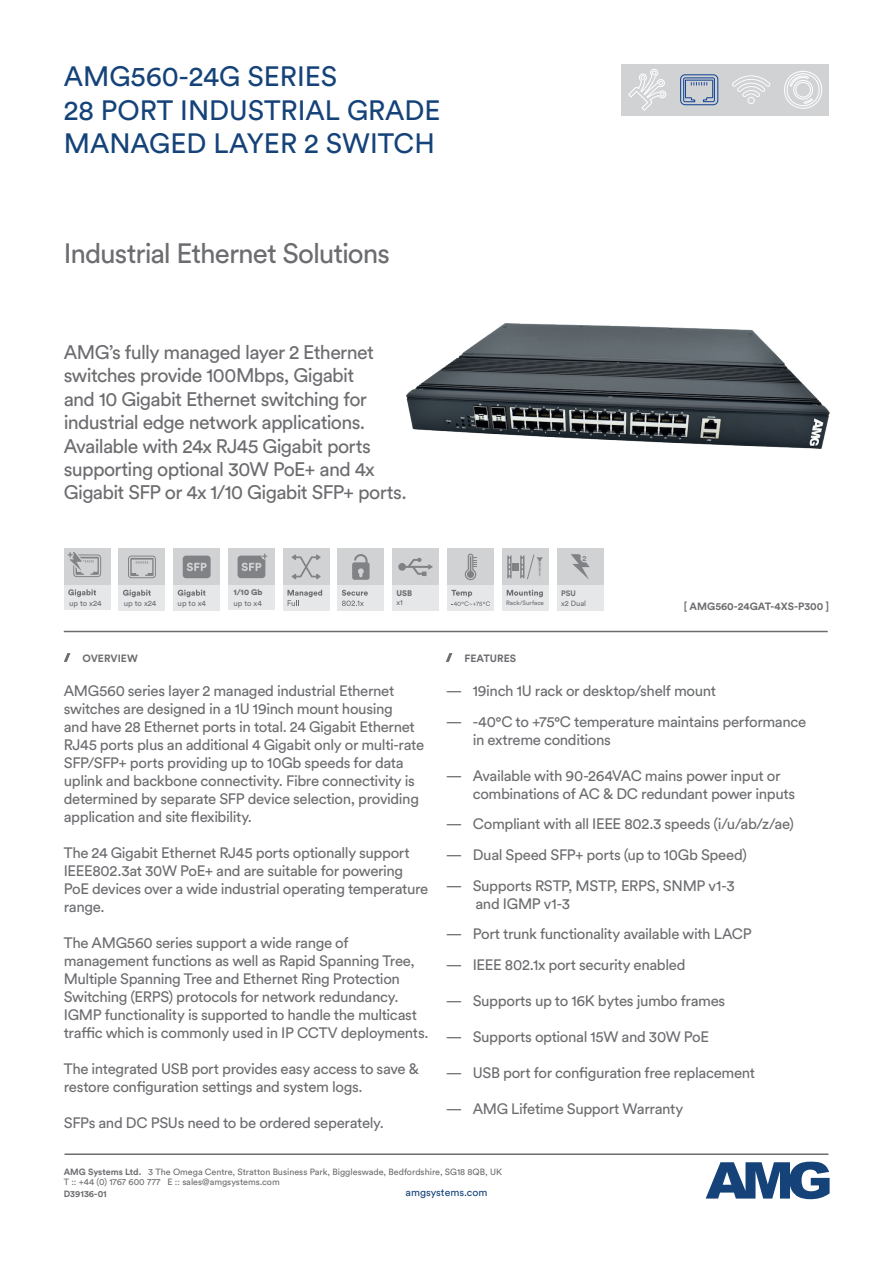
<style>
.page{position:relative;width:893px;height:1263px;background:#fff}
.page>*{position:absolute;margin:0;border:0;box-sizing:border-box;transform-origin:0 0}
.t1{font:27.75px/33.3px "Circular Std";color:#154379}
.t2{font:27.75px "Circular Std";letter-spacing:-.035em;color:#6c6d70}
.t3{font:19.5px/23.4px "Circular Std";letter-spacing:-.035em;color:#6c6d70}
.t4{font:15px/18px "Circular Std";letter-spacing:-.025em;color:#6c6d70}
.t5{font:700 10.5px "Circular Std";color:#6c6d70}
.t6{font:10.5px "Circular Std";color:#154379}
.t7{font:9px/10.8px "Circular Std";color:#6c6d70}
.t8{font:700 9px "Circular Std";color:#6c6d70}
.t9{font:900 8.1px "Circular Std";color:#6c6d70}
.t10{font:7.8px "Circular Std";color:#6c6d70}
.t11{font:700 7.8px "Circular Std";color:#6c6d70}
.t12{font:7.5px "Circular Std";color:#6c6d70}
.t13{font:700 7.5px "Circular Std";color:#808285}
.t14{font:6.3px "Circular Std";color:#6c6d70}
.s1{font-weight:700}
</style>
<div class="page">
<svg style="left:706px;top:1161px;width:123px;height:38px"></svg>
<hr style="left:65px;top:1153px;width:763px;height:2px;background:#6c6d70">
<hr style="left:64px;top:631px;width:764px;height:1px;background:#6c6d70">
<svg style="left:64px;top:653px;width:6px;height:9px"></svg>
<svg style="left:446px;top:653px;width:6px;height:9px"></svg>
<div style="left:64px;top:585px;width:47px;height:25px;background:#e6e7e9"></div>
<svg style="left:68px;top:589px;width:28px;height:8px"></svg>
<div style="left:64px;top:549px;width:47px;height:36px;background:#d1d2d4"></div>
<svg style="left:68px;top:552px;width:33px;height:25px"></svg>
<div style="left:119px;top:549px;width:46px;height:36px;background:#d1d2d4"></div>
<svg style="left:128px;top:556px;width:28px;height:22px"></svg>
<div style="left:119px;top:585px;width:46px;height:25px;background:#e6e7e9"></div>
<svg style="left:123px;top:590px;width:28px;height:7px"></svg>
<div style="left:283px;top:585px;width:46px;height:25px;background:#e6e7e9"></div>
<div style="left:283px;top:549px;width:46px;height:36px;background:#d1d2d4"></div>
<svg style="left:287px;top:590px;width:35px;height:16px"></svg>
<svg style="left:292px;top:554px;width:29px;height:25px"></svg>
<div style="left:337px;top:585px;width:47px;height:25px;background:#e6e7e9"></div>
<div style="left:337px;top:549px;width:47px;height:36px;background:#d1d2d4"></div>
<svg style="left:342px;top:590px;width:26px;height:16px"></svg>
<svg style="left:352px;top:554px;width:18px;height:26px"></svg>
<div style="left:173px;top:585px;width:47px;height:25px;background:#e6e7e9"></div>
<svg style="left:178px;top:590px;width:27px;height:7px"></svg>
<div style="left:173px;top:549px;width:47px;height:36px;background:#d1d2d4"></div>
<svg style="left:183px;top:556px;width:28px;height:22px"></svg>
<img style="left:406px;top:324px;width:423px;height:124px">
<div style="left:725px;top:64px;width:52px;height:52px;background:#d1d2d4"></div>
<div style="left:673px;top:64px;width:52px;height:52px;background:#d1d2d4"></div>
<div style="left:621px;top:64px;width:52px;height:52px;background:#d1d2d4"></div>
<div style="left:777px;top:64px;width:52px;height:52px;background:#d1d2d4"></div>
<svg style="left:784px;top:71px;width:38px;height:38px"></svg>
<svg style="left:628px;top:69px;width:38px;height:42px"></svg>
<svg style="left:680px;top:74px;width:38px;height:31px"></svg>
<svg style="left:732px;top:75px;width:38px;height:29px"></svg>
<div style="left:392px;top:585px;width:47px;height:25px;background:#e6e7e9"></div>
<div style="left:392px;top:549px;width:47px;height:36px;background:#d1d2d4"></div>
<svg style="left:398px;top:558px;width:35px;height:18px"></svg>
<div style="left:447px;top:585px;width:47px;height:25px;background:#e6e7e9"></div>
<div style="left:447px;top:549px;width:47px;height:36px;background:#d1d2d4"></div>
<svg style="left:451px;top:590px;width:39px;height:16px"></svg>
<svg style="left:465px;top:554px;width:11px;height:26px"></svg>
<div style="left:502px;top:585px;width:47px;height:25px;background:#e6e7e9"></div>
<div style="left:502px;top:549px;width:47px;height:36px;background:#d1d2d4"></div>
<svg style="left:507px;top:590px;width:36px;height:7px"></svg>
<svg style="left:507px;top:555px;width:5px;height:23px"></svg>
<svg style="left:520px;top:555px;width:23px;height:24px"></svg>
<div style="left:513px;top:563px;width:6px;height:8px;background:#808285"></div>
<div style="left:557px;top:585px;width:47px;height:25px;background:#e6e7e9"></div>
<div style="left:557px;top:549px;width:47px;height:36px;background:#d1d2d4"></div>
<svg style="left:571px;top:554px;width:19px;height:25px"></svg>
<div style="left:580px;top:554px;width:9px;height:8px;background:#d1d2d4;border-radius:50%"></div>
<div style="left:228px;top:585px;width:47px;height:25px;background:#e6e7e9"></div>
<div style="left:228px;top:549px;width:47px;height:36px;background:#d1d2d4"></div>
<svg style="left:238px;top:554px;width:29px;height:24px"></svg>
<h1 class="t1" style="left:64px;top:60px;width:378px">AMG560-24G SERIES<br>28 PORT INDUSTRIAL GRADE<br>MANAGED LAYER 2 SWITCH</h1>
<h1 class="t2" style="left:64px;top:236px;width:328px">Industrial Ethernet Solutions</h1>
<p class="t3" style="left:64px;top:340px;width:345px">AMG’s fully managed layer 2 Ethernet switches provide 100Mbps, Gigabit<br>and 10 Gigabit Ethernet switching for industrial edge network applications.<br>Available with 24x RJ45 Gigabit ports supporting optional 30W PoE+ and 4x Gigabit SFP or 4x 1/10 Gigabit SFP+ ports.</p>
<p class="t13" style="left:582px;top:553px;width:6px">2</p>
<p class="t10" style="left:69px;top:598px;width:34px">up to x24</p>
<p class="t10" style="left:124px;top:598px;width:34px">up to x24</p>
<p class="t10" style="left:178px;top:598px;width:30px">up to x4</p>
<p class="t9" style="left:233px;top:587px;width:31px">1/10 Gb</p>
<p class="t10" style="left:233px;top:598px;width:30px">up to x4</p>
<p class="t9" style="left:396px;top:587px;width:17px">USB</p>
<p class="t12" style="left:396px;top:598px;width:8px">x1</p>
<p class="t14" style="left:506px;top:599px;width:39px">Rack/Surface</p>
<p class="t11" style="left:561px;top:588px;width:16px">PSU</p>
<p class="t12" style="left:561px;top:599px;width:26px">x2 Dual</p>
<p class="t5" style="left:684px;top:599px;width:147px">[ AMG560-24GAT-4XS-P300 ]</p>
<p class="t5" style="left:82px;top:651px;width:57px">OVERVIEW</p>
<p class="t5" style="left:464px;top:651px;width:53px">FEATURES</p>
<p class="t4" style="left:64px;top:682px;width:362px">AMG560 series layer 2 managed industrial Ethernet switches are designed in a 1U 19inch mount housing<br>and have 28 Ethernet ports in total. 24 Gigabit Ethernet RJ45 ports plus an additional 4 Gigabit only or multi-rate SFP/SFP+ ports providing up to 10Gb speeds for data uplink and backbone connectivity. Fibre connectivity is determined by separate SFP device selection, providing application and site flexibility.</p>
<p class="t4" style="left:64px;top:844px;width:366px">The 24 Gigabit Ethernet RJ45 ports optionally support IEEE802.3at 30W PoE+ and are suitable for powering PoE devices over a wide industrial operating temperature range.</p>
<p class="t4" style="left:64px;top:934px;width:366px">The AMG560 series support a wide range of management functions as well as Rapid Spanning Tree, Multiple Spanning Tree and Ethernet Ring Protection Switching (ERPS) protocols for network redundancy.<br>IGMP functionality is supported to handle the multicast traffic which is commonly used in IP CCTV deployments.</p>
<p class="t4" style="left:64px;top:1060px;width:357px">The integrated USB port provides easy access to save &amp; restore configuration settings and system logs.</p>
<p class="t4" style="left:64px;top:1114px;width:322px">SFPs and DC PSUs need to be ordered seperately.</p>
<p class="t4" style="left:446px;top:682px;width:272px">— 19inch 1U rack or desktop/shelf mount</p>
<p class="t4" style="left:473px;top:712px;width:335px;text-indent:-27px">— -40°C to +75°C temperature maintains performance in extreme conditions</p>
<p class="t4" style="left:473px;top:766px;width:324px;text-indent:-27px">— Available with 90-264VAC mains power input or combinations of AC &amp; DC redundant power inputs</p>
<p class="t4" style="left:446px;top:815px;width:350px">— Compliant with all IEEE 802.3 speeds (i/u/ab/z/ae)</p>
<p class="t4" style="left:446px;top:845px;width:303px">— Dual Speed SFP+ ports (up to 10Gb Speed)</p>
<p class="t4" style="left:475px;top:876px;width:261px;text-indent:-30px">— Supports RSTP, MSTP, ERPS, SNMP v1-3 and IGMP v1-3</p>
<p class="t4" style="left:446px;top:925px;width:307px">— Port trunk functionality available with LACP</p>
<p class="t4" style="left:446px;top:955px;width:241px">— IEEE 802.1x port security enabled</p>
<p class="t4" style="left:446px;top:991px;width:281px">— Supports up to 16K bytes jumbo frames</p>
<p class="t4" style="left:446px;top:1027px;width:265px">— Supports optional 15W and 30W PoE</p>
<p class="t4" style="left:446px;top:1063px;width:311px">— USB port for configuration free replacement</p>
<p class="t4" style="left:446px;top:1099px;width:239px">— AMG Lifetime Support Warranty</p>
<p class="t7" style="left:64px;top:1166px;width:440px"><span class="s1">AMG Systems Ltd.</span> 3 The Omega Centre, Stratton Business Park, Biggleswade, Bedfordshire, SG18 8QB, UK<br>T :: +44 (0) 1767 600 777 E :: sales@amgsystems.com</p>
<p class="t8" style="left:64px;top:1188px;width:45px">D39136-01</p>
<p class="t6" style="left:406px;top:1186px;width:83px">amgsystems.com</p>
</div>
